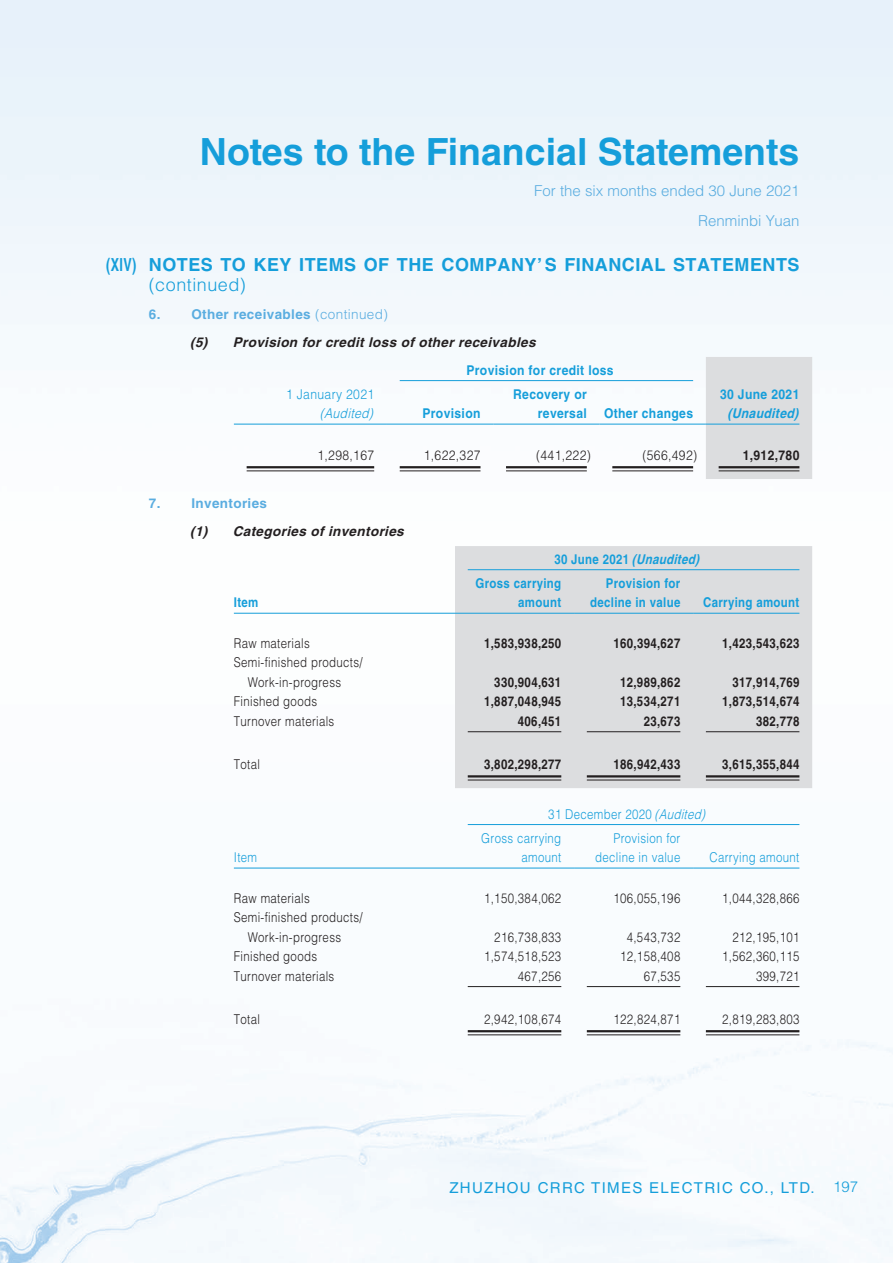
<style>
.page{position:relative;width:893px;height:1263px;background:#fff}
.page>*{position:absolute;margin:0;border:0;box-sizing:border-box;transform-origin:0 0}
.t1{font:700 37.5px "Helvetica LT Std";color:#159eda}
._01_Heading_1{font:700 18px/19.5px "Helvetica LT Std";letter-spacing:.03em;color:#159eda;scale:.7 1}
.t2{font:300 15px/30px "Helvetica LT Std";color:#5aade0;text-align:right}
.t3{font:15px "Helvetica LT Std";letter-spacing:.09em;color:#159eda}
._50_Table_Body{font:300 13.5px/19.5px "Helvetica LT Std";letter-spacing:.03em;color:#231f20;text-align:center;scale:.85 1}
._50_Table_Body-2{font:700 13.5px "Helvetica LT Std";letter-spacing:.03em;color:#231f20;scale:.85 1}
._50_Table_Body-3{font:300 13.5px/19.5px "Helvetica LT Std";letter-spacing:.03em;color:#159eda;text-align:right;scale:.85 1}
._50_Table_Body-4{font:700 13.5px/19.5px "Helvetica LT Std";letter-spacing:.03em;color:#159eda;text-align:right;scale:.9 1}
._03_Heading_3{font:italic 700 13.5px "Helvetica LT Std";color:#231f20}
._50_Table_Body-5{font:700 13.5px/19.5px "Helvetica LT Std";letter-spacing:.03em;color:#159eda;text-align:right;scale:.85 1}
._02_Heading_2{font:700 13.5px "Helvetica LT Std";letter-spacing:.03em;color:#5aade0}
._50_Table_Body-6{font:300 13.5px "Helvetica LT Std";letter-spacing:.03em;color:#231f20;scale:.9 1}
._50_Table_Body-7{font:italic 700 13.5px "Helvetica LT Std";color:#159eda;scale:.85 1}
._50_Table_Body-8{font:300 13.5px "Helvetica LT Std";letter-spacing:.03em;color:#159eda;scale:.9 1}
._50_Table_Body-9{font:italic 700 13.5px "Helvetica LT Std";color:#159eda;scale:.9 1}
._50_Table_Body-10{font:italic 300 13.5px "Helvetica LT Std";color:#159eda;scale:.9 1}
._50_Table_Body-11{font:700 13.5px "Helvetica LT Std";letter-spacing:.03em;color:#231f20;scale:.9 1}
.s1{font-weight:300}
.s2{font-style:normal}
.s3{font-style:italic}
</style>
<div class="page">
<div style="left:706px;top:357px;width:106px;height:122px;background:#dcdddf"></div>
<hr style="left:400px;top:380px;width:293px;height:1px;background:#159eda">
<hr style="left:234px;top:424px;width:153px;height:1px;background:#159eda">
<hr style="left:387px;top:424px;width:106px;height:1px;background:#159eda">
<hr style="left:493px;top:424px;width:107px;height:1px;background:#159eda">
<hr style="left:600px;top:424px;width:106px;height:1px;background:#159eda">
<hr style="left:706px;top:424px;width:93px;height:1px;background:#159eda">
<hr style="left:247px;top:466px;width:127px;height:2px;background:#231f20">
<hr style="left:247px;top:470px;width:127px;height:1px;background:#231f20">
<hr style="left:400px;top:466px;width:80px;height:2px;background:#231f20">
<hr style="left:400px;top:470px;width:80px;height:1px;background:#231f20">
<hr style="left:506px;top:466px;width:81px;height:2px;background:#231f20">
<hr style="left:506px;top:470px;width:81px;height:1px;background:#231f20">
<hr style="left:612px;top:466px;width:81px;height:2px;background:#231f20">
<hr style="left:612px;top:470px;width:81px;height:1px;background:#231f20">
<hr style="left:719px;top:466px;width:80px;height:2px;background:#231f20">
<hr style="left:719px;top:470px;width:80px;height:1px;background:#231f20">
<div style="left:455px;top:546px;width:357px;height:242px;background:#dcdddf"></div>
<hr style="left:468px;top:569px;width:331px;height:1px;background:#159eda">
<hr style="left:234px;top:613px;width:221px;height:1px;background:#159eda">
<hr style="left:455px;top:613px;width:119px;height:1px;background:#159eda">
<hr style="left:574px;top:613px;width:119px;height:1px;background:#159eda">
<hr style="left:693px;top:613px;width:106px;height:1px;background:#159eda">
<hr style="left:468px;top:731px;width:93px;height:1px;background:#231f20">
<hr style="left:587px;top:731px;width:93px;height:1px;background:#231f20">
<hr style="left:706px;top:731px;width:93px;height:1px;background:#231f20">
<hr style="left:468px;top:775px;width:93px;height:2px;background:#231f20">
<hr style="left:468px;top:780px;width:93px;height:1px;background:#231f20">
<hr style="left:587px;top:775px;width:93px;height:2px;background:#231f20">
<hr style="left:587px;top:780px;width:93px;height:1px;background:#231f20">
<hr style="left:706px;top:775px;width:93px;height:2px;background:#231f20">
<hr style="left:706px;top:780px;width:93px;height:1px;background:#231f20">
<hr style="left:468px;top:824px;width:331px;height:1px;background:#159eda">
<hr style="left:234px;top:868px;width:221px;height:1px;background:#159eda">
<hr style="left:455px;top:868px;width:119px;height:1px;background:#159eda">
<hr style="left:574px;top:868px;width:119px;height:1px;background:#159eda">
<hr style="left:693px;top:868px;width:106px;height:1px;background:#159eda">
<hr style="left:468px;top:986px;width:93px;height:1px;background:#231f20">
<hr style="left:587px;top:986px;width:93px;height:1px;background:#231f20">
<hr style="left:706px;top:986px;width:93px;height:1px;background:#231f20">
<hr style="left:468px;top:1030px;width:93px;height:2px;background:#231f20">
<hr style="left:468px;top:1034px;width:93px;height:1px;background:#231f20">
<hr style="left:587px;top:1030px;width:93px;height:2px;background:#231f20">
<hr style="left:587px;top:1034px;width:93px;height:1px;background:#231f20">
<hr style="left:706px;top:1030px;width:93px;height:2px;background:#231f20">
<hr style="left:706px;top:1034px;width:93px;height:1px;background:#231f20">
<h1 class="t1" style="left:200px;top:129px;width:601px">Notes to the Financial Statements</h1>
<p class="t2" style="left:534px;top:176px;width:267px">For the six months ended 30 June 2021<br>Renminbi Yuan</p>
<p class="_01_Heading_1" style="left:149px;top:255px;width:931px;text-indent:-43px">(XIV) NOTES TO KEY ITEMS OF THE COMPANY’S FINANCIAL STATEMENTS <span class="s1">(continued)</span></p>
<p class="_02_Heading_2" style="left:149px;top:306px;width:241px">6. Other receivables <span class="s1">(continued)</span></p>
<p class="_03_Heading_3" style="left:190px;top:334px;width:351px">(5) Provision forcreditloss ofotherreceivables</p>
<p class="_50_Table_Body-8" style="left:286px;top:386px;width:99px">1 January 2021</p>
<p class="_50_Table_Body-10" style="left:320px;top:405px;width:65px">(Audited)</p>
<p class="_50_Table_Body-4" style="left:466px;top:360px;width:165px">Provision for credit loss</p>
<p class="_50_Table_Body-4" style="left:513px;top:384px;width:83px">Recovery or reversal</p>
<p class="_50_Table_Body-4" style="left:720px;top:384px;width:90px">30 June 2021</p>
<p class="_50_Table_Body-4" style="left:604px;top:404px;width:101px">Other changes</p>
<p class="_50_Table_Body-4" style="left:422px;top:404px;width:66px">Provision</p>
<p class="_50_Table_Body-9" style="left:727px;top:405px;width:84px">(Unaudited)</p>
<p class="_50_Table_Body-6" style="left:317px;top:447px;width:65px">1,298,167</p>
<p class="_50_Table_Body-6" style="left:424px;top:447px;width:65px">1,622,327</p>
<p class="_50_Table_Body-6" style="left:536px;top:447px;width:62px">(441,222)</p>
<p class="_50_Table_Body-6" style="left:642px;top:447px;width:62px">(566,492)</p>
<p class="_50_Table_Body-11" style="left:743px;top:447px;width:65px">1,912,780</p>
<p class="_02_Heading_2" style="left:149px;top:495px;width:120px">7. Inventories</p>
<p class="_03_Heading_3" style="left:190px;top:523px;width:219px">(1) Categories ofinventories</p>
<p class="_50_Table_Body-5" style="left:234px;top:593px;width:30px">Item</p>
<p class="_50_Table_Body-7" style="left:554px;top:551px;width:176px"><span class="s2">3 0 J u n e 2 0 2 1</span> (Unaudited)</p>
<p class="_50_Table_Body-5" style="left:475px;top:573px;width:102px">Gross carrying amount</p>
<p class="_50_Table_Body-5" style="left:590px;top:573px;width:108px">Provision for decline in value</p>
<p class="_50_Table_Body-5" style="left:703px;top:593px;width:115px">Carrying amount</p>
<p class="_50_Table_Body" style="left:234px;top:633px;width:91px">Raw materials</p>
<p class="_50_Table_Body-2" style="left:484px;top:635px;width:92px">1,583,938,250</p>
<p class="_50_Table_Body-2" style="left:613px;top:635px;width:80px">160,394,627</p>
<p class="_50_Table_Body-2" style="left:722px;top:635px;width:92px">1,423,543,623</p>
<p class="_50_Table_Body" style="left:234px;top:653px;width:153px">Semi-finished products/<br>Work-in-progress</p>
<p class="_50_Table_Body-2" style="left:494px;top:674px;width:80px">330,904,631</p>
<p class="_50_Table_Body-2" style="left:620px;top:674px;width:72px">12,989,862</p>
<p class="_50_Table_Body-2" style="left:732px;top:674px;width:80px">317,914,769</p>
<p class="_50_Table_Body" style="left:234px;top:692px;width:99px">Finished goods</p>
<p class="_50_Table_Body-2" style="left:484px;top:693px;width:92px">1,887,048,945</p>
<p class="_50_Table_Body-2" style="left:620px;top:693px;width:72px">13,534,271</p>
<p class="_50_Table_Body-2" style="left:722px;top:693px;width:92px">1,873,514,674</p>
<p class="_50_Table_Body" style="left:234px;top:711px;width:120px">Turnover materials</p>
<p class="_50_Table_Body-2" style="left:518px;top:713px;width:53px">406,451</p>
<p class="_50_Table_Body-2" style="left:644px;top:713px;width:45px">23,673</p>
<p class="_50_Table_Body-2" style="left:756px;top:713px;width:53px">382,778</p>
<p class="_50_Table_Body" style="left:234px;top:755px;width:32px">Total</p>
<p class="_50_Table_Body-2" style="left:484px;top:756px;width:92px">3,802,298,277</p>
<p class="_50_Table_Body-2" style="left:613px;top:756px;width:80px">186,942,433</p>
<p class="_50_Table_Body-2" style="left:722px;top:756px;width:92px">3,615,355,844</p>
<p class="_50_Table_Body-3" style="left:548px;top:804px;width:190px">31 December 2020 <span class="s3">(Audited)</span></p>
<p class="_50_Table_Body-3" style="left:234px;top:847px;width:29px">Item</p>
<p class="_50_Table_Body-3" style="left:481px;top:828px;width:96px">Gross carrying amount</p>
<p class="_50_Table_Body-3" style="left:595px;top:828px;width:102px">Provision for decline in value</p>
<p class="_50_Table_Body-3" style="left:709px;top:847px;width:107px">Carrying amount</p>
<p class="_50_Table_Body" style="left:234px;top:888px;width:91px">Raw materials</p>
<p class="_50_Table_Body" style="left:484px;top:888px;width:92px">1,150,384,062</p>
<p class="_50_Table_Body" style="left:613px;top:888px;width:80px">106,055,196</p>
<p class="_50_Table_Body" style="left:722px;top:888px;width:92px">1,044,328,866</p>
<p class="_50_Table_Body" style="left:234px;top:907px;width:153px">Semi-finished products/<br>Work-in-progress</p>
<p class="_50_Table_Body" style="left:494px;top:927px;width:80px">216,738,833</p>
<p class="_50_Table_Body" style="left:627px;top:927px;width:65px">4,543,732</p>
<p class="_50_Table_Body" style="left:732px;top:927px;width:80px">212,195,101</p>
<p class="_50_Table_Body" style="left:234px;top:946px;width:99px">Finished goods</p>
<p class="_50_Table_Body" style="left:484px;top:946px;width:92px">1,574,518,523</p>
<p class="_50_Table_Body" style="left:620px;top:946px;width:72px">12,158,408</p>
<p class="_50_Table_Body" style="left:722px;top:946px;width:92px">1,562,360,115</p>
<p class="_50_Table_Body" style="left:234px;top:966px;width:120px">Turnover materials</p>
<p class="_50_Table_Body" style="left:518px;top:966px;width:53px">467,256</p>
<p class="_50_Table_Body" style="left:644px;top:966px;width:45px">67,535</p>
<p class="_50_Table_Body" style="left:756px;top:966px;width:53px">399,721</p>
<p class="_50_Table_Body" style="left:234px;top:1009px;width:32px">Total</p>
<p class="_50_Table_Body" style="left:484px;top:1009px;width:92px">2,942,108,674</p>
<p class="_50_Table_Body" style="left:613px;top:1009px;width:80px">122,824,871</p>
<p class="_50_Table_Body" style="left:722px;top:1009px;width:92px">2,819,283,803</p>
<p class="t3" style="left:449px;top:1179px;width:410px">ZHUZHOU CRRC TIMES ELECTRIC CO., LTD. <span class="s1">197</span></p>
</div>
